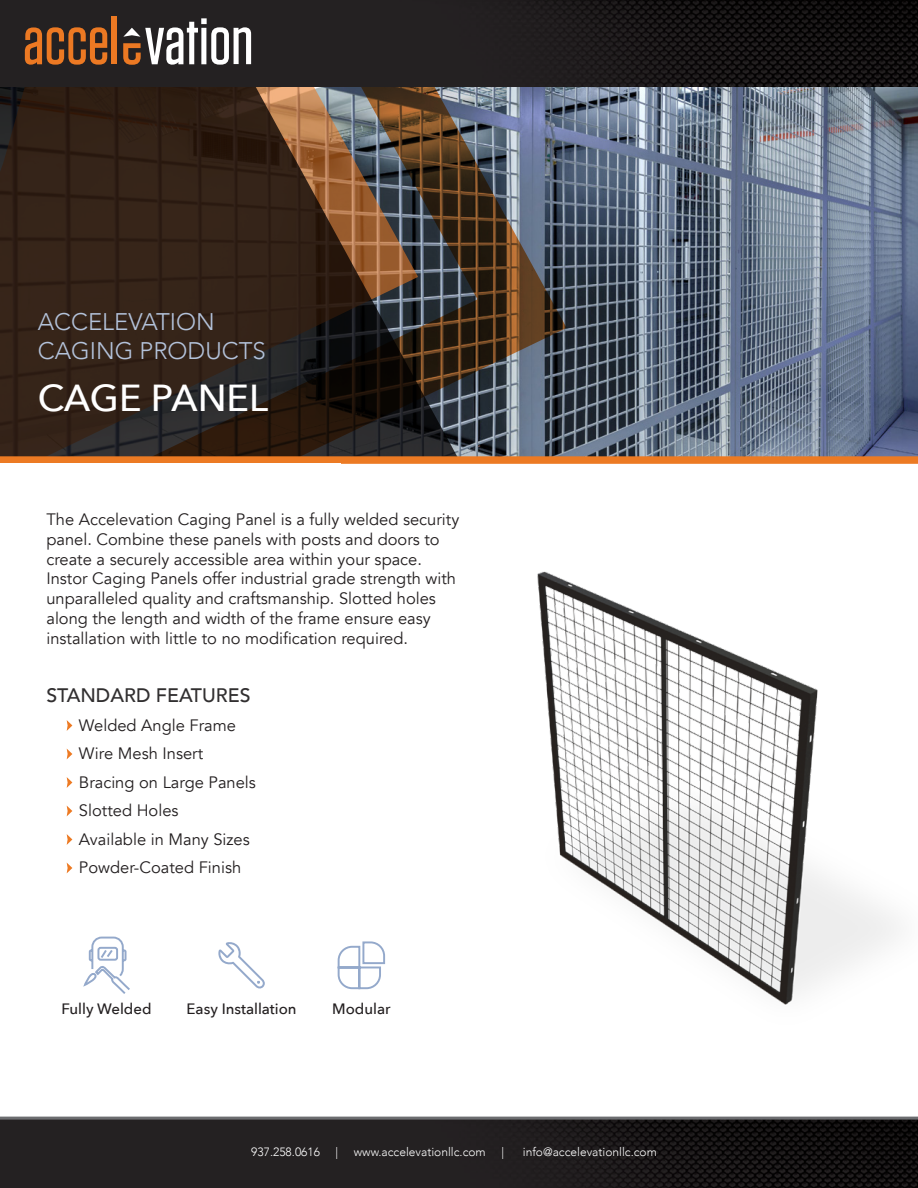
<style>
.page{position:relative;width:918px;height:1188px;background:#fff}
.page>*{position:absolute;margin:0;border:0;box-sizing:border-box;transform-origin:0 0}
.t1{font:500 37.5px "Avenir Next";color:#fff}
.t2{font:300 24px/28.8px "Avenir";color:#b3c2da}
.t3{font:500 19.5px "Avenir";color:#312f30}
.t4{font:16.5px/19.8px "Avenir";color:#231f20}
.t5{font:500 15px "Avenir Next";color:#231f20}
.t6{font:300 12px "Avenir";color:#fff}
</style>
<div class="page">
<svg style="left:218px;top:942px;width:47px;height:47px"></svg>
<svg style="left:83px;top:936px;width:47px;height:58px"></svg>
<svg style="left:337px;top:941px;width:49px;height:49px"></svg>
<img style="left:611px;top:86px;width:307px;height:362px">
<img style="left:0;top:1120px;width:918px;height:68px">
<hr style="left:0;top:1117px;width:918px;height:3px;background:#6c6d70">
<svg style="left:459px;top:86px;width:152px;height:370px;background:#555960"></svg>
<svg style="left:0;top:86px;width:459px;height:370px;background:#3b2b20"></svg>
<img style="left:0;top:0;width:918px;height:86px">
<svg style="left:25px;top:27px;width:82px;height:38px;background:#874c22"></svg>
<div style="left:112px;top:16px;width:5px;height:48px;background:#ec7923"></div>
<svg style="left:123px;top:18px;width:128px;height:47px"></svg>
<div style="left:0;top:456px;width:918px;height:8px;background:#ec7a23"></div>
<svg style="left:67px;top:720px;width:5px;height:11px"></svg>
<svg style="left:67px;top:749px;width:5px;height:10px"></svg>
<svg style="left:67px;top:777px;width:5px;height:11px"></svg>
<svg style="left:67px;top:806px;width:5px;height:10px"></svg>
<svg style="left:67px;top:834px;width:5px;height:11px"></svg>
<svg style="left:67px;top:863px;width:5px;height:10px"></svg>
<img style="left:513px;top:448px;width:405px;height:557px">
<p class="t2" style="left:38px;top:307px;width:230px">ACCELEVATION<br>CAGING PRODUCTS</p>
<p class="t1" style="left:38px;top:366px;width:232px">CAGE PANEL</p>
<p class="t4" style="left:46px;top:510px;width:414px">The Accelevation Caging Panel is a fully welded security panel. Combine these panels with posts and doors to create a securely accessible area within your space.<br>Instor Caging Panels offer industrial grade strength with unparalleled quality and craftsmanship. Slotted holes along the length and width of the frame ensure easy installation with little to no modification required.</p>
<p class="t3" style="left:46px;top:679px;width:206px">STANDARD FEATURES</p>
<p class="t4" style="left:79px;top:716px;width:159px">Welded Angle Frame</p>
<p class="t4" style="left:79px;top:744px;width:126px">Wire Mesh Insert</p>
<p class="t4" style="left:79px;top:773px;width:178px">Bracing on Large Panels</p>
<p class="t4" style="left:79px;top:801px;width:101px">Slotted Holes</p>
<p class="t4" style="left:79px;top:830px;width:172px">Available in Many Sizes</p>
<p class="t4" style="left:79px;top:858px;width:164px">Powder-Coated Finish</p>
<p class="t5" style="left:62px;top:996px;width:91px">Fully Welded</p>
<p class="t5" style="left:187px;top:996px;width:112px">Easy Installation</p>
<p class="t5" style="left:332px;top:996px;width:60px">Modular</p>
<p class="t6" style="left:251px;top:1145px;width:70px">937.258.0616</p>
<p class="t6" style="left:336px;top:1145px;width:4px">|</p>
<p class="t6" style="left:354px;top:1145px;width:134px">www.accelevationllc.com</p>
<p class="t6" style="left:501px;top:1145px;width:4px">|</p>
<p class="t6" style="left:523px;top:1145px;width:136px">info@accelevationllc.com</p>
</div>
